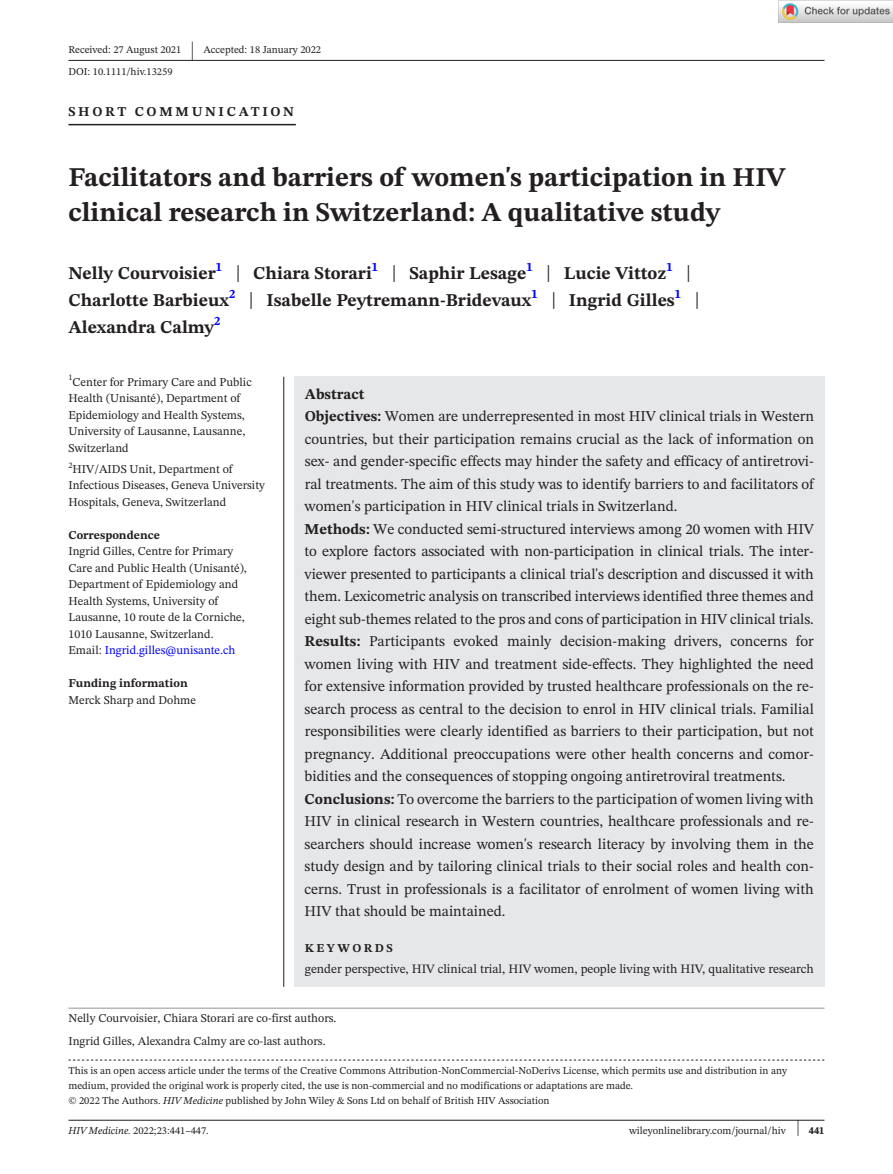
<style>
.page{position:relative;width:893px;height:1174px;background:#fff}
.page>*{position:absolute;margin:0;border:0;box-sizing:border-box;transform-origin:0 0}
.t1{font:700 27px/34.5px "STIX Two Text";color:#231f20}
.t2{font:25.65px "STIX Two Text";color:#231f20;scale:.49 1}
.t3{font:700 18px/27px "STIX Two Text";color:#231f20}
.t4{font:15px/22.5px "STIX Two Text";color:#231f20}
.t5{font:700 13.5px "STIX Two Text";letter-spacing:.2em;color:#231f20}
.t6{font:12.75px "STIX Two Text";color:#231f20}
.t7{font:12px/16.5px "STIX Two Text";color:#231f20}
.t8{font:700 12px "STIX Two Text";color:#231f20}
.t9{font:700 12px "STIX Two Text";letter-spacing:.2em;color:#231f20}
.t10{font:10.5px/15px "STIX Two Text";color:#231f20}
.s1{font-weight:400;font-size:23.4px}
.s2{color:#00f}
.s3{font-weight:700}
.s4{font-style:italic}
.s5{font-size:22.2px}
</style>
<div class="page">
<hr style="left:68px;top:1119px;width:756px;height:1px;background:#231f20">
<hr style="left:68px;top:60px;width:756px;height:1px;background:#231f20">
<hr style="left:68px;top:124px;width:228px;height:1px;background:#231f20">
<svg style="left:68px;top:1059px;width:756px;height:1px"></svg>
<hr style="left:68px;top:1007px;width:756px;height:1px;background:#939598">
<div style="left:294px;top:377px;width:530px;height:610px;background:#e6e7e9"></div>
<hr style="left:283px;top:377px;width:1px;height:610px;background:#231f20">
<img style="left:779px;top:0;width:114px;height:23px">
<p class="t10" style="left:68px;top:42px;width:114px">Received: 27 August 2021</p>
<h2 class="t2" style="left:191px;top:32px;width:8px">|</h2>
<p class="t10" style="left:203px;top:42px;width:119px">Accepted: 18 January 2022</p>
<p class="t10" style="left:68px;top:64px;width:106px">DOI: 10.1111/hiv.13259</p>
<p class="t5" style="left:68px;top:101px;width:227px">SHORT COMMUNICATION</p>
<h1 class="t1" style="left:68px;top:161px;width:718px">Facilitators and barriers of women's participation in HIV clinical research in Switzerland: A qualitative study</h1>
<p class="t3" style="left:68px;top:260px;width:633px">Nelly Courvoisier<sup>1</sup> <span class="s1">|</span> Chiara Storari<sup>1</sup> <span class="s1">|</span> Saphir Lesage<sup>1</sup> <span class="s1">|</span> Lucie Vittoz<sup>1</sup> <span class="s1">|<br></span>Charlotte Barbieux<sup>2</sup> <span class="s1">|</span> Isabelle Peytremann-Bridevaux<sup>1</sup> <span class="s1">|</span> Ingrid Gilles<sup>1</sup> <span class="s1">|<br></span>Alexandra Calmy<sup>2</sup></p>
<p class="t7" style="left:68px;top:373px;width:185px"><sup>1</sup>Center for Primary Care and Public<br>Health (Unisanté), Department of<br>Epidemiology and Health Systems,<br>University of Lausanne, Lausanne,<br>Switzerland</p>
<p class="t7" style="left:68px;top:460px;width:198px"><sup>2</sup>HIV/AIDS Unit, Department of<br>Infectious Diseases, Geneva University<br>Hospitals, Geneva, Switzerland</p>
<p class="t8" style="left:68px;top:526px;width:93px">Correspondence</p>
<p class="t7" style="left:68px;top:543px;width:180px">Ingrid Gilles, Centre for Primary Care and Public Health (Unisanté), Department of Epidemiology and Health Systems, University of Lausanne, 10 route de la Corniche, 1010 Lausanne, Switzerland.<br>Email: <span class="s2">Ingrid.gilles@unisante.ch</span></p>
<p class="t8" style="left:68px;top:675px;width:121px">Funding information</p>
<p class="t7" style="left:68px;top:691px;width:129px">Merck Sharp and Dohme</p>
<p class="t4" style="left:304px;top:382px;width:511px"><span class="s3">Abstract<br>Objectives:</span> Women are underrepresented in most HIV clinical trials in Western countries, but their participation remains crucial as the lack of information on sex- and gender-specific effects may hinder the safety and efficacy of antiretrovi&shy;ral treatments. The aim of this study was to identify barriers to and facilitators of women's participation in HIV clinical trials in Switzerland.<br><span class="s3">Methods:</span> We conducted semi-structured interviews among 20 women with HIV to explore factors associated with non-participation in clinical trials. The inter&shy;viewer presented to participants a clinical trial's description and discussed it with them. Lexicometric analysis on transcribed interviews identified three themes and eight sub-themes related to the pros and cons of participation in HIV clinical trials.<br><span class="s3">Results:</span> Participants evoked mainly decision-making drivers, concerns for women living with HIV and treatment side-effects. They highlighted the need for extensive information provided by trusted healthcare professionals on the re&shy;search process as central to the decision to enrol in HIV clinical trials. Familial responsibilities were clearly identified as barriers to their participation, but not pregnancy. Additional preoccupations were other health concerns and comor&shy;bidities and the consequences of stopping ongoing antiretroviral treatments.<br><span class="s3">Conclusions:</span> To overcome the barriers to the participation of women living with HIV in clinical research in Western countries, healthcare professionals and re&shy;searchers should increase women's research literacy by involving them in the study design and by tailoring clinical trials to their social roles and health con&shy;cerns. Trust in professionals is a facilitator of enrolment of women living with HIV that should be maintained.</p>
<p class="t9" style="left:305px;top:939px;width:90px">KEYWORDS</p>
<p class="t6" style="left:305px;top:960px;width:511px">gender perspective, HIV clinical trial, HIV women, people living with HIV, qualitative research</p>
<p class="t7" style="left:68px;top:1006px;width:270px;line-height:22.5px">Nelly Courvoisier, Chiara Storari are co-first authors.<br>Ingrid Gilles, Alexandra Calmy are co-last authors.</p>
<p class="t10" style="left:68px;top:1063px;width:720px">This is an open access article under the terms of the Creative Commons Attribution-NonCommercial-NoDerivs License, which permits use and distribution in any medium, provided the original work is properly cited, the use is non-commercial and no modifications or adaptations are made.<br>© 2022 The Authors. <span class="s4">HIV Medicine</span> published by John Wiley &amp; Sons Ltd on behalf of British HIV Association</p>
<p class="t10" style="left:68px;top:1123px;width:142px"><span class="s4">HIV Medicine.</span> 2022;23:441–447.</p>
<p class="t10" style="left:629px;top:1123px;width:197px">wileyonlinelibrary.com/journal/hiv <span class="s5">|</span> <span class="s3">441</span></p>
</div>
